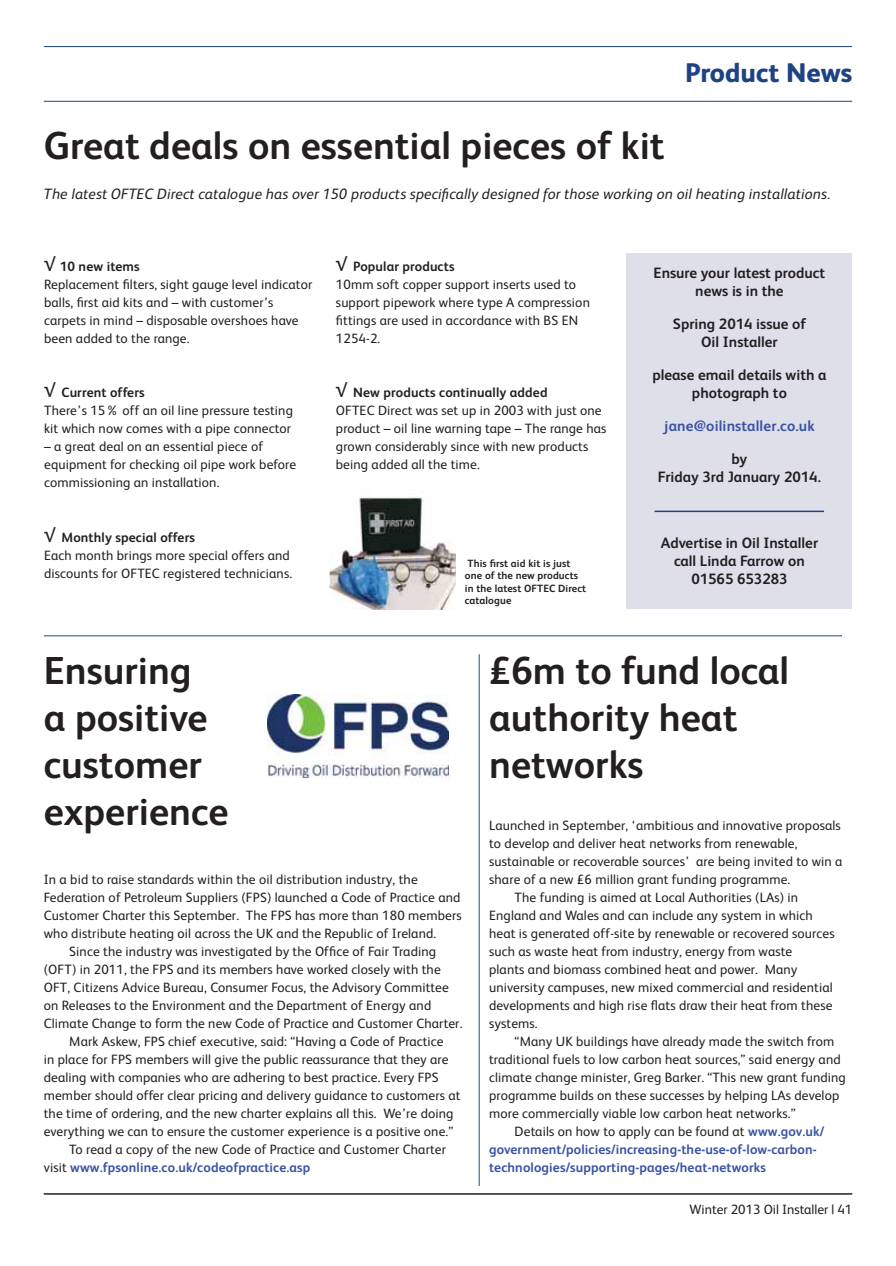
<style>
.page{position:relative;width:896px;height:1266px;background:#fff}
.page>*{position:absolute;margin:0;border:0;box-sizing:border-box;transform-origin:0 0}
.t1{font:700 39px/46.8px "FS Albert";color:#231f20}
.t2{font:800 27px "FS Albert";color:#1e4383}
.t3{font:700 15px/18px "FS Albert";color:#231f20;text-align:center}
.t4{font:italic 15px "FS Albert";letter-spacing:.01em;color:#231f20}
.t5{font:700 15px "FS Albert";letter-spacing:.01em;color:#3953a4}
.t6{font:13.5px/18px "FS Albert";letter-spacing:.01em;color:#231f20}
.t7{font:700 13.5px "FS Albert";letter-spacing:.01em;color:#3953a4}
.t8{font:700 10.5px/12.6px "FS Albert";letter-spacing:.01em;color:#231f20}
.s1{font-size:21px}
.s2{font-weight:700}
.s3{font-weight:400;color:#231f20}
.s4{font-weight:700;color:#3953a4}
</style>
<div class="page">
<hr style="left:44px;top:1193px;width:808px;height:1px;background:#231f20">
<hr style="left:44px;top:46px;width:808px;height:1px;background:#1e4383">
<hr style="left:44px;top:101px;width:808px;height:1px;background:#1e4383">
<svg style="left:329px;top:568px;width:117px;height:42px"></svg>
<img style="left:330px;top:497px;width:126px;height:112px">
<hr style="left:44px;top:635px;width:797px;height:1px;background:#1d4a7e">
<hr style="left:478px;top:654px;width:1px;height:531px;background:#1d4a7e">
<img style="left:267px;top:694px;width:181px;height:83px">
<div style="left:626px;top:253px;width:226px;height:355px;background:#dfdfea"></div>
<hr style="left:654px;top:510px;width:170px;height:2px;background:#1e4383">
<h2 class="t2" style="left:685px;top:62px;width:168px">Product News</h2>
<h1 class="t1" style="left:44px;top:126px;width:622px">Great deals on essential pieces of kit</h1>
<p class="t4" style="left:44px;top:189px;width:787px">The latest OFTEC Direct catalogue has over 150 products specifically designed for those working on oil heating installations.</p>
<p class="t6" style="left:44px;top:259px;width:270px"><span class="s1">√</span> <span class="s2">10 new items<br></span>Replacement filters, sight gauge level indicator balls, first aid kits and – with customer’s carpets in mind – disposable overshoes have been added to the range.</p>
<p class="t6" style="left:44px;top:385px;width:250px"><span class="s1">√</span> <span class="s2">Current offers<br></span>There’s 15% off an oil line pressure testing kit which now comes with a pipe connector</p>
<p class="t6" style="left:44px;top:439px;width:253px">– a great deal on an essential piece of equipment for checking oil pipe work before commissioning an installation.</p>
<p class="t6" style="left:44px;top:529px;width:249px"><span class="s1">√</span> <span class="s2">Monthly special offers<br></span>Each month brings more special offers and discounts for OFTEC registered technicians.</p>
<p class="t6" style="left:336px;top:259px;width:255px"><span class="s1">√</span> <span class="s2">Popular products<br></span>10mm soft copper support inserts used to support pipework where type A compression fittings are used in accordance with BS EN<br>1254-2.</p>
<p class="t6" style="left:336px;top:385px;width:272px"><span class="s1">√</span> <span class="s2">New products continually added<br></span>OFTEC Direct was set up in 2003 with just one product – oil line warning tape – The range has grown considerably since with new products being added all the time.</p>
<p class="t8" style="left:465px;top:558px;width:123px">This first aid kit is just one of the new products in the latest OFTEC Direct catalogue</p>
<p class="t3" style="left:653px;top:265px;width:173px">Ensure your latest product news is in the</p>
<p class="t3" style="left:673px;top:316px;width:134px">Spring 2014 issue of<br>Oil Installer</p>
<p class="t3" style="left:652px;top:367px;width:175px">please email details with a photograph to</p>
<p class="t5" style="left:664px;top:420px;width:152px">jane@oilinstaller.co.uk</p>
<p class="t3" style="left:658px;top:451px;width:164px">by<br>Friday 3rd January 2014.</p>
<p class="t3" style="left:660px;top:535px;width:159px">Advertise in Oil Installer call Linda Farrow on<br>01565 653283</p>
<h1 class="t1" style="left:44px;top:651px;width:186px">Ensuring<br>a positive customer experience</h1>
<p class="t6" style="left:44px;top:871px;width:375px">In a bid to raise standards within the oil distribution industry, the</p>
<p class="t6" style="left:44px;top:889px;width:418px">Federation of Petroleum Suppliers (FPS) launched a Code of Practice and</p>
<p class="t6" style="left:44px;top:907px;width:419px">Customer Charter this September. The FPS has more than 180 members</p>
<p class="t6" style="left:44px;top:925px;width:394px">who distribute heating oil across the UK and the Republic of Ireland.</p>
<p class="t6" style="left:69px;top:943px;width:368px">Since the industry was investigated by the Office of Fair Trading</p>
<p class="t6" style="left:44px;top:961px;width:398px">(OFT) in 2011, the FPS and its members have worked closely with the</p>
<p class="t6" style="left:44px;top:979px;width:406px">OFT, Citizens Advice Bureau, Consumer Focus, the Advisory Committee</p>
<p class="t6" style="left:44px;top:997px;width:389px">on Releases to the Environment and the Department of Energy and</p>
<p class="t6" style="left:44px;top:1015px;width:420px">Climate Change to form the new Code of Practice and Customer Charter.</p>
<p class="t6" style="left:69px;top:1033px;width:376px">Mark Askew, FPS chief executive, said: “Having a Code of Practice</p>
<p class="t6" style="left:44px;top:1051px;width:406px">in place for FPS members will give the public reassurance that they are</p>
<p class="t6" style="left:44px;top:1069px;width:396px">dealing with companies who are adhering to best practice. Every FPS</p>
<p class="t6" style="left:44px;top:1087px;width:418px">member should offer clear pricing and delivery guidance to customers at</p>
<p class="t6" style="left:44px;top:1105px;width:411px">the time of ordering, and the new charter explains all this. We’re doing</p>
<p class="t6" style="left:44px;top:1123px;width:411px">everything we can to ensure the customer experience is a positive one.”</p>
<p class="t6" style="left:69px;top:1141px;width:378px">To read a copy of the new Code of Practice and Customer Charter</p>
<p class="t7" style="left:44px;top:1162px;width:268px"><span class="s3">visit</span> www.fpsonline.co.uk/codeofpractice.asp</p>
<h1 class="t1" style="left:489px;top:651px;width:301px">£6m to fund local authority heat networks</h1>
<p class="t6" style="left:489px;top:817px;width:353px">Launched in September, ‘ambitious and innovative proposals</p>
<p class="t6" style="left:489px;top:835px;width:310px">to develop and deliver heat networks from renewable,</p>
<p class="t6" style="left:489px;top:853px;width:355px">sustainable or recoverable sources’ are being invited to win a</p>
<p class="t6" style="left:489px;top:871px;width:303px">share of a new £6 million grant funding programme.</p>
<p class="t6" style="left:514px;top:889px;width:285px">The funding is aimed at Local Authorities (LAs) in</p>
<p class="t6" style="left:489px;top:907px;width:325px">England and Wales and can include any system in which</p>
<p class="t6" style="left:489px;top:925px;width:347px">heat is generated off-site by renewable or recovered sources</p>
<p class="t6" style="left:489px;top:943px;width:305px">such as waste heat from industry, energy from waste</p>
<p class="t6" style="left:489px;top:961px;width:310px">plants and biomass combined heat and power. Many</p>
<p class="t6" style="left:489px;top:979px;width:345px">university campuses, new mixed commercial and residential</p>
<p class="t6" style="left:489px;top:997px;width:345px">developments and high rise flats draw their heat from these</p>
<p class="t6" style="left:489px;top:1015px;width:50px">systems.</p>
<p class="t6" style="left:514px;top:1033px;width:321px">“Many UK buildings have already made the switch from</p>
<p class="t6" style="left:489px;top:1051px;width:353px">traditional fuels to low carbon heat sources,” said energy and</p>
<p class="t6" style="left:489px;top:1069px;width:358px">climate change minister, Greg Barker. “This new grant funding</p>
<p class="t6" style="left:489px;top:1087px;width:351px">programme builds on these successes by helping LAs develop</p>
<p class="t6" style="left:489px;top:1105px;width:308px">more commercially viable low carbon heat networks.”</p>
<p class="t6" style="left:514px;top:1123px;width:311px">Details on how to apply can be found at <span class="s4">www.gov.uk/</span></p>
<p class="t7" style="left:489px;top:1144px;width:329px">government/policies/increasing-the-use-of-low-carbon-</p>
<p class="t7" style="left:489px;top:1162px;width:278px">technologies/supporting-pages/heat-networks</p>
<p class="t6" style="left:689px;top:1201px;width:164px">Winter 2013 Oil Installer | 41</p>
</div>
